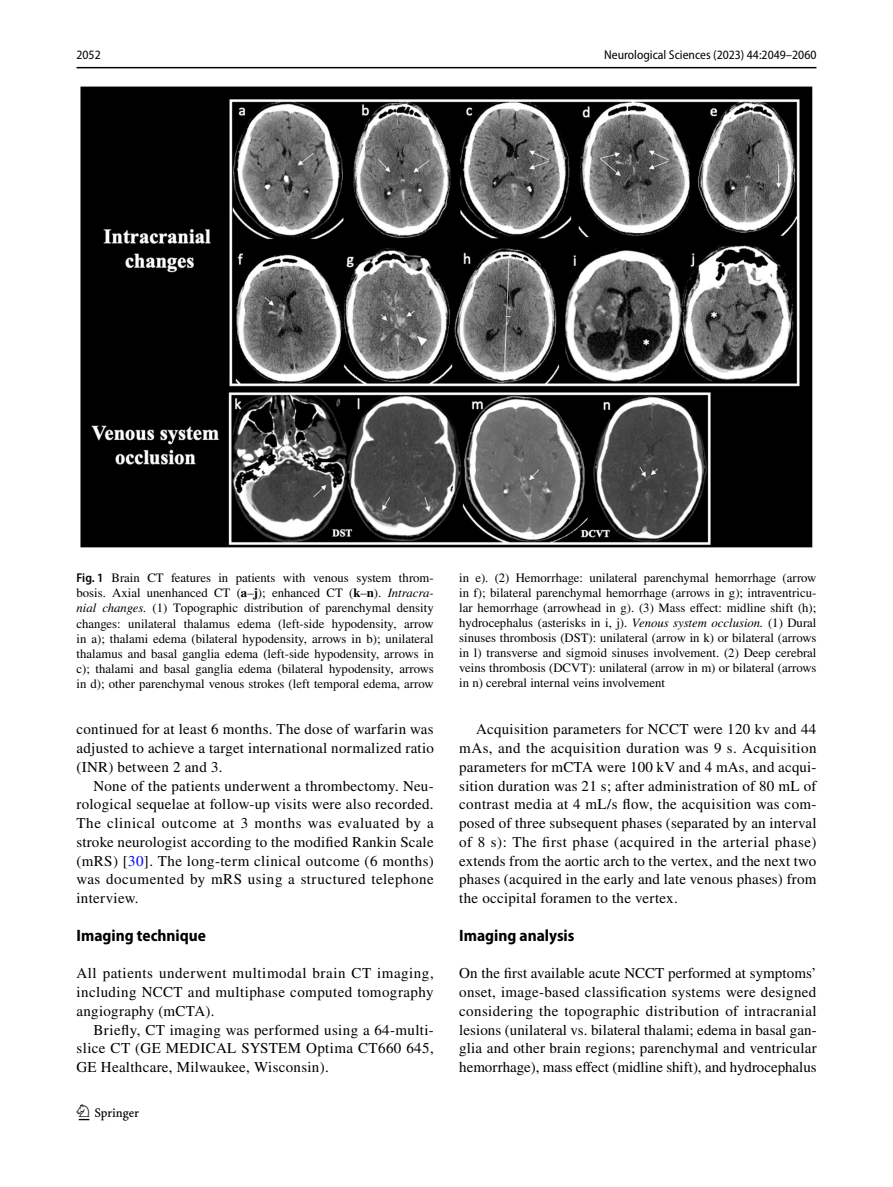
<style>
.page{position:relative;width:893px;height:1187px;background:#fff}
.page>*{position:absolute;margin:0;border:0;box-sizing:border-box;transform-origin:0 0}
.t1{font:22.5px "Springnew Regular 2";color:#000}
.t2{font:700 semi-condensed 16.5px "Myriad Pro";color:#000}
.t3{font:15px/18.8px "STIX";letter-spacing:.02em;color:#000;text-align:justify}
.t4{font:12.75px/15px "STIX";color:#000;text-align:justify}
.t5{font:semi-condensed 12.75px "Myriad Pro";color:#000}
.s1{font-family:"Myriad Pro";font-weight:600;font-stretch:semi-condensed}
.s2{font-weight:700}
.s3{font-style:italic}
.s4{color:#00f}
</style>
<div class="page">
<hr style="left:77px;top:67px;width:739px;height:1px;background:#000">
<img style="left:81px;top:87px;width:731px;height:460px">
<p class="t5" style="left:77px;top:48px;width:26px">2052</p>
<p class="t5" style="left:604px;top:48px;width:214px">Neurological Sciences (2023) 44:2049–2060</p>
<p class="t4" style="left:77px;top:571px;width:359px"><span class="s1">Fig. 1</span> Brain CT features in patients with venous system throm&shy;bosis. Axial unenhanced CT (<span class="s2">a</span>–<span class="s2">j</span>); enhanced CT (<span class="s2">k</span>–<span class="s2">n</span>). <span class="s3">Intracra&shy;nial changes.</span> (1) Topographic distribution of parenchymal density changes: unilateral thalamus edema (left-side hypodensity, arrow in a); thalami edema (bilateral hypodensity, arrows in b); unilateral thalamus and basal ganglia edema (left-side hypodensity, arrows in c); thalami and basal ganglia edema (bilateral hypodensity, arrows in d); other parenchymal venous strokes (left temporal edema, arrow</p>
<p class="t4" style="left:459px;top:571px;width:359px">in e). (2) Hemorrhage: unilateral parenchymal hemorrhage (arrow in f); bilateral parenchymal hemorrhage (arrows in g); intraventricu&shy;lar hemorrhage (arrowhead in g). (3) Mass effect: midline shift (h); hydrocephalus (asterisks in i, j). <span class="s3">Venous system occlusion.</span> (1) Dural sinuses thrombosis (DST): unilateral (arrow in k) or bilateral (arrows in l) transverse and sigmoid sinuses involvement. (2) Deep cerebral veins thrombosis (DCVT): unilateral (arrow in m) or bilateral (arrows in n) cerebral internal veins involvement</p>
<p class="t3" style="left:77px;top:721px;width:359px">continued for at least 6 months. The dose of warfarin was adjusted to achieve a target international normalized ratio (INR) between 2 and 3.</p>
<p class="t3" style="left:77px;top:777px;width:359px;text-indent:17px">None of the patients underwent a thrombectomy. Neu&shy;rological sequelae at follow-up visits were also recorded.<br>The clinical outcome at 3 months was evaluated by a stroke neurologist according to the modified Rankin Scale (mRS) [<span class="s4">30</span>]. The long-term clinical outcome (6 months) was documented by mRS using a structured telephone interview.</p>
<p class="t2" style="left:77px;top:925px;width:131px">Imaging technique</p>
<p class="t3" style="left:77px;top:964px;width:359px">All patients underwent multimodal brain CT imaging, including NCCT and multiphase computed tomography angiography (mCTA).</p>
<p class="t3" style="left:77px;top:1021px;width:359px;text-indent:17px">Briefly, CT imaging was performed using a 64-multi&shy;slice CT (GE MEDICAL SYSTEM Optima CT660 645, GE Healthcare, Milwaukee, Wisconsin).</p>
<h1 class="t1" style="left:79px;top:1104px;width:62px">1 3</h1>
<p class="t3" style="left:459px;top:721px;width:359px;text-indent:17px">Acquisition parameters for NCCT were 120 kv and 44 mAs, and the acquisition duration was 9 s. Acquisition parameters for mCTA were 100 kV and 4 mAs, and acqui&shy;sition duration was 21 s; after administration of 80 mL of contrast media at 4 mL/s flow, the acquisition was com&shy;posed of three subsequent phases (separated by an interval of 8 s): The first phase (acquired in the arterial phase) extends from the aortic arch to the vertex, and the next two phases (acquired in the early and late venous phases) from the occipital foramen to the vertex.</p>
<p class="t2" style="left:459px;top:925px;width:117px">Imaging analysis</p>
<p class="t3" style="left:459px;top:964px;width:359px">On the first available acute NCCT performed at symptoms’ onset, image-based classification systems were designed considering the topographic distribution of intracranial lesions (unilateral vs. bilateral thalami; edema in basal gan&shy;glia and other brain regions; parenchymal and ventricular hemorrhage), mass effect (midline shift), and hydrocephalus</p>
</div>
